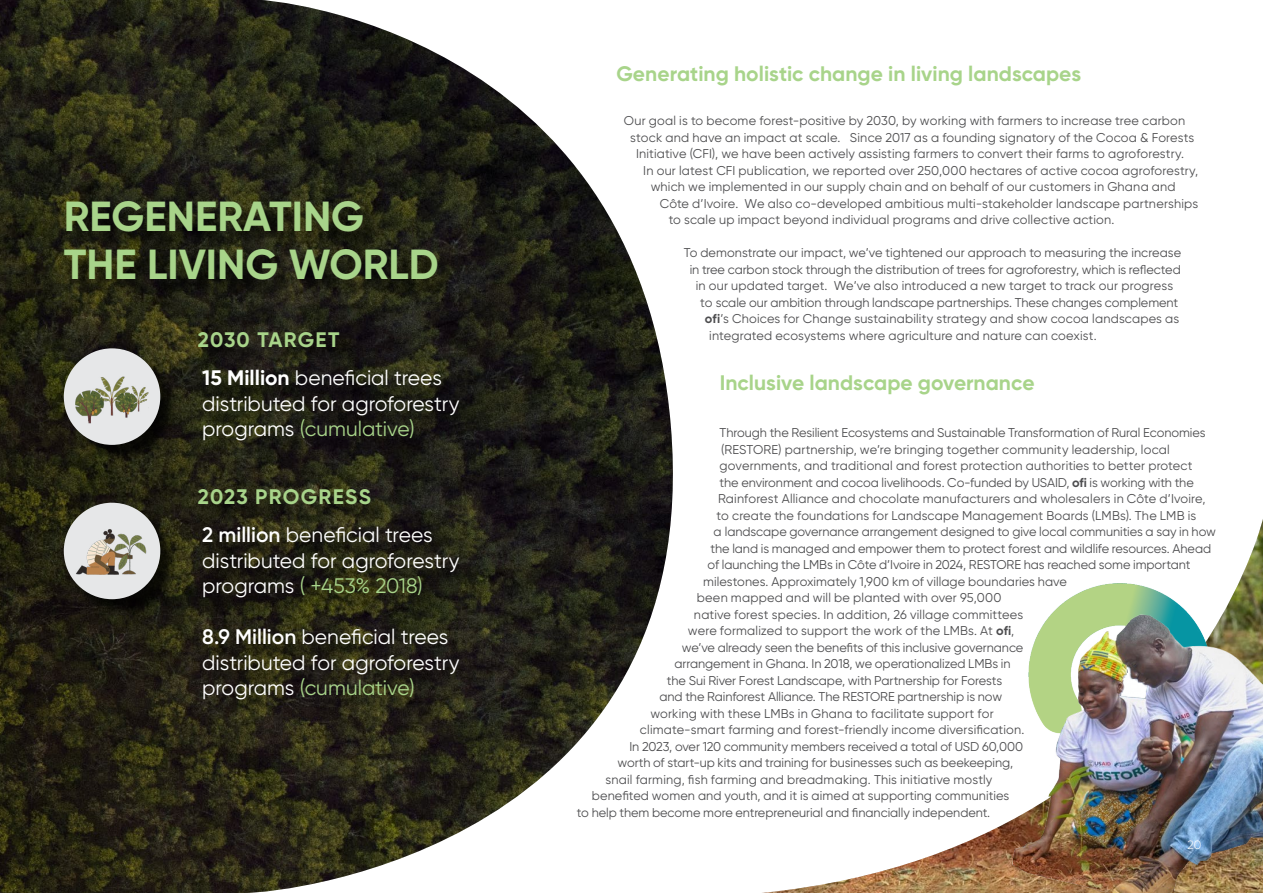
<style>
.page{position:relative;width:1263px;height:893px;background:#fff}
.page>*{position:absolute;margin:0;border:0;box-sizing:border-box;transform-origin:0 0}
.t1{font:700 42px/48px "Gilroy";color:#a8d48a}
.t2{font:21px/25.5px "Gilroy";color:#fff}
.t3{font:700 21px "Gilroy";color:#a8d48a}
.t4{font:700 21px "Gilroy";letter-spacing:.055em;color:#a8d48a}
.t5{font:12.75px "Gilroy";letter-spacing:.005em;color:#4d4d4f}
.t6{font:300 12px "Gilroy";color:#fff}
.s1{font-weight:700}
.s2{color:#a8d48a}
.s3{font-weight:600}
</style>
<div class="page">
<img style="left:762px;top:820px;width:250px;height:73px">
<img style="left:0;top:0;width:673px;height:893px">
<div style="left:66px;top:204px;width:390px;height:94px;background:#000;opacity:.75"></div>
<div style="left:201px;top:335px;width:157px;height:31px;background:#000;opacity:.75"></div>
<div style="left:201px;top:492px;width:188px;height:31px;background:#000;opacity:.75"></div>
<div style="left:205px;top:373px;width:272px;height:86px;background:#000;opacity:.75"></div>
<div style="left:205px;top:530px;width:272px;height:188px;background:#000;opacity:.75"></div>
<div style="left:66px;top:351px;width:113px;height:112px;background:#000;opacity:.75"></div>
<div style="left:64px;top:348px;width:96px;height:97px;background:#e6e7e8;border-radius:50%"></div>
<div style="left:66px;top:505px;width:113px;height:113px;background:#000;opacity:.75"></div>
<div style="left:64px;top:503px;width:96px;height:96px;background:#e6e7e8;border-radius:50%"></div>
<img style="left:75px;top:360px;width:74px;height:64px">
<img style="left:76px;top:529px;width:71px;height:45px">
<img style="left:1232px;top:519px;width:31px;height:77px">
<img style="left:1073px;top:583px;width:94px;height:13px">
<img style="left:1012px;top:596px;width:251px;height:297px">
<h1 class="t1" style="left:64px;top:192px;width:377px">REGENERATING<br>THE LIVING WORLD</h1>
<h2 class="t4" style="left:198px;top:327px;width:143px">2030 TARGET</h2>
<h2 class="t2" style="left:202px;top:365px;width:259px"><span class="s1">15 Million</span> beneficial trees distributed for agroforestry programs <span class="s2">(cumulative)</span></h2>
<h2 class="t4" style="left:198px;top:484px;width:175px">2023 PROGRESS</h2>
<h2 class="t2" style="left:202px;top:522px;width:259px"><span class="s3">2 million</span> beneficial trees distributed for agroforestry programs <span class="s2">( +453% 2018)</span></h2>
<h2 class="t2" style="left:202px;top:624px;width:259px"><span class="s3">8.9 Million</span> beneficial trees distributed for agroforestry programs <span class="s2">(cumulative)</span></h2>
<h2 class="t3" style="left:616px;top:60px;width:466px">Generating holistic change in living landscapes</h2>
<p class="t5" style="left:624px;top:113px;width:563px">Our goal is to become forest-positive by 2030, by working with farmers to increase tree carbon</p>
<p class="t5" style="left:630px;top:129px;width:566px">stock and have an impact at scale. Since 2017 as a founding signatory of the Cocoa &amp; Forests</p>
<p class="t5" style="left:636px;top:146px;width:550px">Initiative (CFI), we have been actively assisting farmers to convert their farms to agroforestry.</p>
<p class="t5" style="left:643px;top:162px;width:556px">In our latest CFI publication, we reported over 250,000 hectares of active cocoa agroforestry,</p>
<p class="t5" style="left:651px;top:179px;width:527px">which we implemented in our supply chain and on behalf of our customers in Ghana and</p>
<p class="t5" style="left:660px;top:195px;width:540px">Côte d’Ivoire. We also co-developed ambitious multi-stakeholder landscape partnerships</p>
<p class="t5" style="left:669px;top:212px;width:447px">to scale up impact beyond individual programs and drive collective action.</p>
<p class="t5" style="left:684px;top:245px;width:499px">To demonstrate our impact, we’ve tightened our approach to measuring the increase</p>
<p class="t5" style="left:690px;top:261px;width:493px">in tree carbon stock through the distribution of trees for agroforestry, which is reflected</p>
<p class="t5" style="left:696px;top:278px;width:479px">in our updated target. We’ve also introduced a new target to track our progress</p>
<p class="t5" style="left:700px;top:294px;width:480px">to scale our ambition through landscape partnerships. These changes complement</p>
<p class="t5" style="left:705px;top:311px;width:476px"><span class="s1">ofi</span>’s Choices for Change sustainability strategy and show cocoa landscapes as</p>
<p class="t5" style="left:709px;top:327px;width:389px">integrated ecosystems where agriculture and nature can coexist.</p>
<h2 class="t3" style="left:720px;top:370px;width:316px">Inclusive landscape governance</h2>
<p class="t5" style="left:720px;top:425px;width:487px">Through the Resilient Ecosystems and Sustainable Transformation of Rural Economies</p>
<p class="t5" style="left:721px;top:442px;width:450px">(RESTORE) partnership, we’re bringing together community leadership, local</p>
<p class="t5" style="left:720px;top:458px;width:474px">governments, and traditional and forest protection authorities to better protect</p>
<p class="t5" style="left:720px;top:475px;width:476px">the environment and cocoa livelihoods. Co-funded by USAID, <span class="s1">ofi</span> is working with the</p>
<p class="t5" style="left:718px;top:491px;width:489px">Rainforest Alliance and chocolate manufacturers and wholesalers in Côte d’Ivoire,</p>
<p class="t5" style="left:717px;top:508px;width:481px">to create the foundations for Landscape Management Boards (LMBs). The LMB is</p>
<p class="t5" style="left:714px;top:524px;width:504px">a landscape governance arrangement designed to give local communities a say in how</p>
<p class="t5" style="left:711px;top:540px;width:502px">the land is managed and empower them to protect forest and wildlife resources. Ahead</p>
<p class="t5" style="left:708px;top:557px;width:484px">of launching the LMBs in Côte d’Ivoire in 2024, RESTORE has reached some important</p>
<p class="t5" style="left:703px;top:573px;width:365px">milestones. Approximately 1,900 km of village boundaries have</p>
<p class="t5" style="left:697px;top:590px;width:306px">been mapped and will be planted with over 95,000</p>
<p class="t5" style="left:694px;top:606px;width:331px">native forest species. In addition, 26 village committees</p>
<p class="t5" style="left:688px;top:623px;width:328px">were formalized to support the work of the LMBs. At <span class="s1">ofi</span>,</p>
<p class="t5" style="left:682px;top:639px;width:343px">we’ve already seen the benefits of this inclusive governance</p>
<p class="t5" style="left:674px;top:656px;width:337px">arrangement in Ghana. In 2018, we operationalized LMBs in</p>
<p class="t5" style="left:667px;top:672px;width:337px">the Sui River Forest Landscape, with Partnership for Forests</p>
<p class="t5" style="left:659px;top:689px;width:344px">and the Rainforest Alliance. The RESTORE partnership is now</p>
<p class="t5" style="left:650px;top:705px;width:345px">working with these LMBs in Ghana to facilitate support for</p>
<p class="t5" style="left:640px;top:722px;width:386px">climate-smart farming and forest-friendly income diversification.</p>
<p class="t5" style="left:629px;top:738px;width:395px">In 2023, over 120 community members received a total of USD 60,000</p>
<p class="t5" style="left:617px;top:755px;width:397px">worth of start-up kits and training for businesses such as beekeeping,</p>
<p class="t5" style="left:605px;top:771px;width:388px">snail farming, fish farming and breadmaking. This initiative mostly</p>
<p class="t5" style="left:592px;top:788px;width:419px">benefited women and youth, and it is aimed at supporting communities</p>
<p class="t5" style="left:577px;top:804px;width:415px">to help them become more entrepreneurial and financially independent.</p>
<p class="t6" style="left:1187px;top:838px;width:15px">20</p>
</div>
